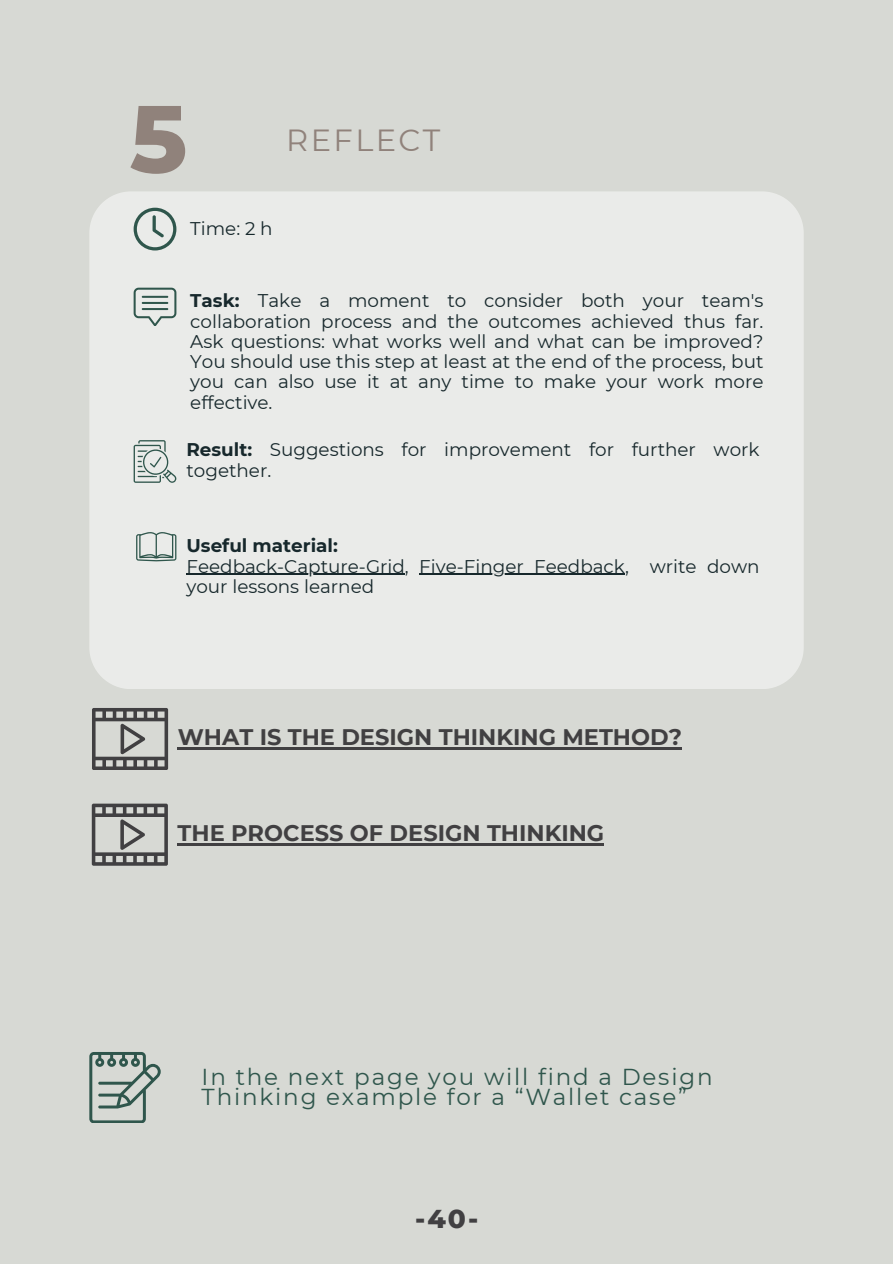
<style>
.page{position:relative;width:893px;height:1264px;background:#fff}
.page>*{position:absolute;margin:0;border:0;box-sizing:border-box;transform-origin:0 0}
.t1{font:800 95.1px "Montserrat";color:#90827b}
.t2{font:30.45px "Montserrat";letter-spacing:.08em;color:#90827b}
.t3{font:800 26.4px "Montserrat";color:#414042}
.t4{font:23.1px/19.2px "Montserrat";letter-spacing:.08em;color:#2f564c}
.t5{font:700 22.5px "Montserrat";color:#414042}
.t6{font:18.3px/20.2px "Montserrat";color:#17282c}
.t7{font:700 18.3px "Montserrat";color:#17282c}
.s1{font-weight:700}
</style>
<div class="page">
<div style="left:0;top:0;width:892px;height:1263px;background:#d7d9d4"></div>
<div style="left:89px;top:191px;width:714px;height:498px;background:#eaebe9"></div>
<svg style="left:134px;top:208px;width:42px;height:42px;background:#b6c2bd"></svg>
<svg style="left:134px;top:288px;width:42px;height:38px;background:#b9c4c0"></svg>
<svg style="left:134px;top:440px;width:42px;height:43px;background:#bfc9c5"></svg>
<svg style="left:136px;top:532px;width:40px;height:29px"></svg>
<hr style="left:186px;top:573px;width:219px;height:2px;background:#17282c">
<hr style="left:419px;top:573px;width:206px;height:2px;background:#17282c">
<svg style="left:92px;top:708px;width:76px;height:61px"></svg>
<hr style="left:178px;top:747px;width:504px;height:2px;background:#414042">
<svg style="left:89px;top:1052px;width:71px;height:70px"></svg>
<svg style="left:92px;top:803px;width:76px;height:62px"></svg>
<hr style="left:177px;top:843px;width:427px;height:2px;background:#414042">
<p class="t1" style="left:130px;top:80px;width:59px">5</p>
<p class="t2" style="left:286px;top:122px;width:156px">REFLECT</p>
<p class="t6" style="left:190px;top:218px;width:84px">Time: 2 h</p>
<p class="t6" style="left:190px;top:291px;width:574px;text-align:justify"><span class="s1">Task:</span> Take a moment to consider both your team's collaboration process and the outcomes achieved thus far.<br>Ask questions: what works well and what can be improved?<br>You should use this step at least at the end of the process, but you can also use it at any time to make your work more effective.</p>
<p class="t6" style="left:186px;top:439px;width:574px"><span class="s1">Result:</span> Suggestions for improvement for further work together.</p>
<p class="t7" style="left:186px;top:534px;width:153px">Useful material:</p>
<p class="t6" style="left:186px;top:556px;width:574px">Feedback-Capture-Grid, Five-Finger Feedback, write down your lessons learned</p>
<p class="t5" style="left:178px;top:723px;width:505px">WHAT IS THE DESIGN THINKING METHOD?</p>
<p class="t5" style="left:177px;top:819px;width:428px">THE PROCESS OF DESIGN THINKING</p>
<p class="t4" style="left:202px;top:1067px;width:512px">In the next page you will find a Design<br>Thinking example for a “Wallet case”</p>
<p class="t3" style="left:415px;top:1201px;width:65px">-40-</p>
</div>
